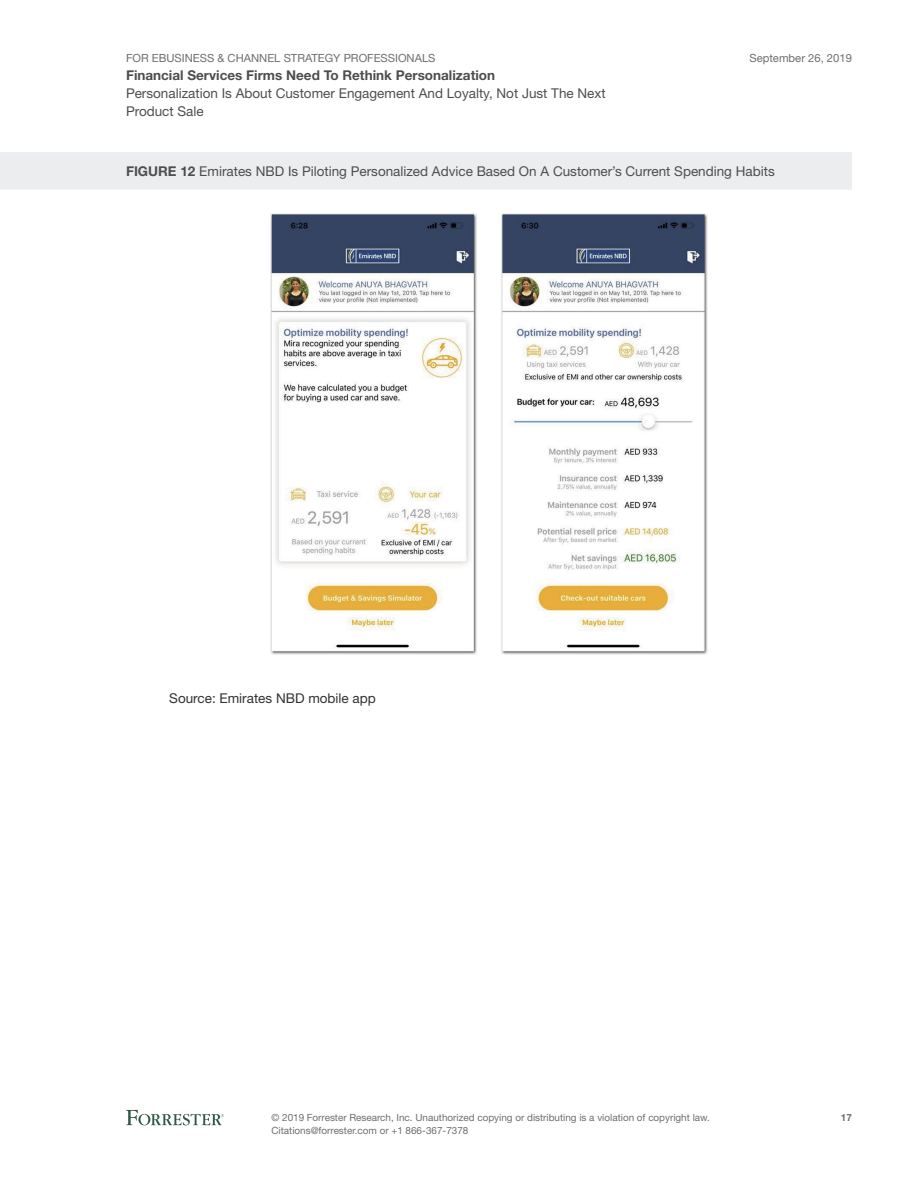
<style>
.page{position:relative;width:918px;height:1188px;background:#fff}
.page>*{position:absolute;margin:0;border:0;box-sizing:border-box;transform-origin:0 0}
.t1{font:13.5px/18px "Helvetica Neue LT Std";color:#4e4e50}
.t2{font:700 13.5px "Helvetica Neue LT Std";color:#4e4e50}
.t3{font:13.5px "Helvetica Neue LT Std";color:#303234}
.t4{font:11.25px "Helvetica Neue LT Std";color:#6d6e70}
.t5{font:9.9px/12.8px "Helvetica Neue LT Std";color:#6d6e70}
.t6{font:700 9.9px "Helvetica Neue LT Std";color:#6d6e70}
.s1{font-weight:700}
</style>
<div class="page">
<svg style="left:126px;top:1110px;width:98px;height:15px"></svg>
<div style="left:0;top:152px;width:852px;height:38px;background:#ecedee"></div>
<img style="left:271px;top:214px;width:436px;height:441px">
<p class="t4" style="left:126px;top:51px;width:311px">FOR EBUSINESS &amp; CHANNEL STRATEGY PROFESSIONALS</p>
<p class="t2" style="left:126px;top:67px;width:371px">Financial Services Firms Need To Rethink Personalization</p>
<p class="t1" style="left:126px;top:84px;width:481px">Personalization Is About Customer Engagement And Loyalty, Not Just The Next<br>Product Sale</p>
<p class="t4" style="left:749px;top:51px;width:104px">September 26, 2019</p>
<p class="t1" style="left:126px;top:162px;width:650px"><span class="s1">FIGURE 12</span> Emirates NBD Is Piloting Personalized Advice Based On A Customer’s Current Spending Habits</p>
<p class="t3" style="left:169px;top:690px;width:208px">Source: Emirates NBD mobile app</p>
<p class="t5" style="left:272px;top:1111px;width:440px">© 2019 Forrester Research, Inc. Unauthorized copying or distributing is a violation of copyright law.<br>Citations@forrester.com or +1 866-367-7378</p>
<p class="t6" style="left:841px;top:1112px;width:13px">17</p>
</div>
